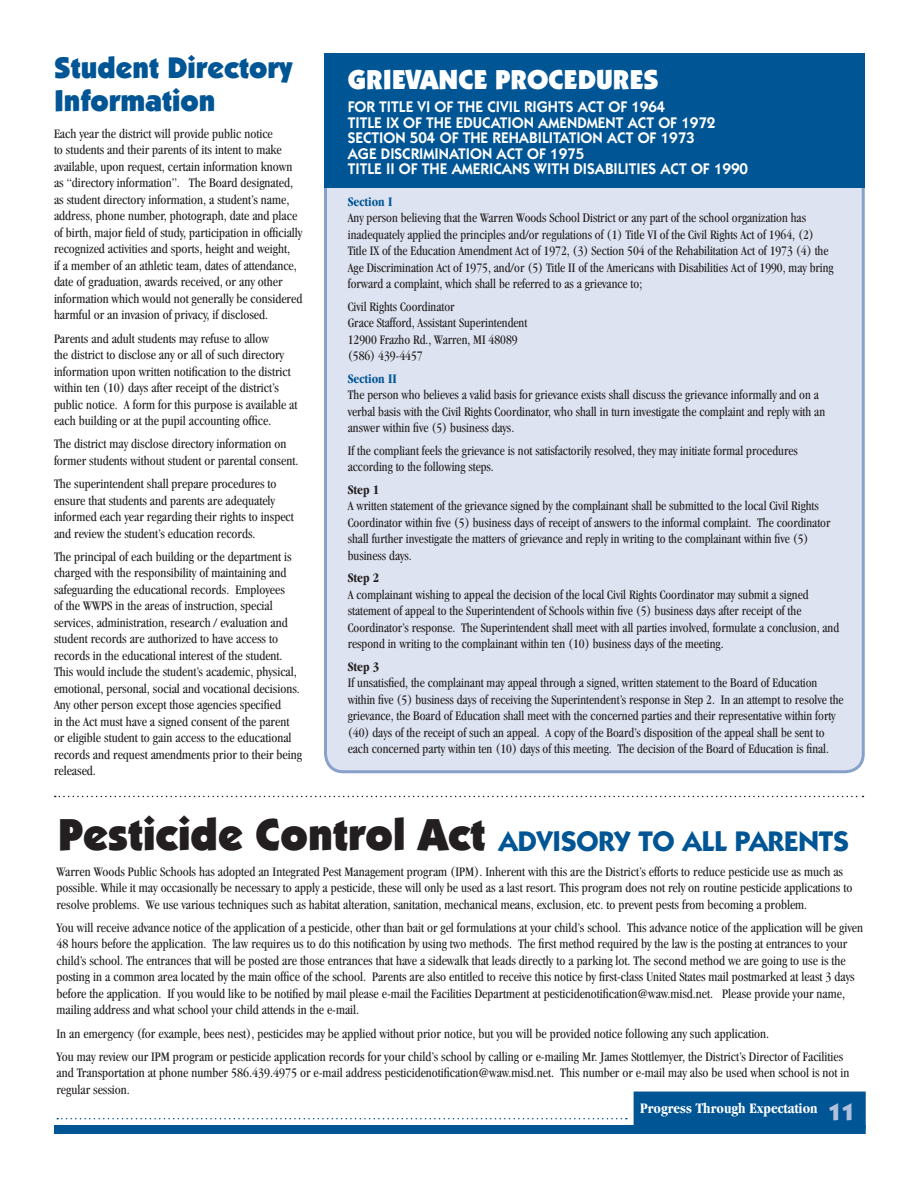
<style>
.page{position:relative;width:918px;height:1188px;background:#fff}
.page>*{position:absolute;margin:0;border:0;box-sizing:border-box;transform-origin:0 0}
.t1{font:900 45px "Itc Kabel";color:#231f20}
.t2{font:900 30px/33px "Itc Kabel";color:#005595}
.t3{font:700 28.5px "Itc Kabel";color:#005595}
.t4{font:900 27.6px "Itc Kabel";color:#fff}
.t5{font:900 24px "Itc Kabel";color:#b1c0dc}
.t6{font:600 15.45px "Itc Kabel";color:#fff}
.t7{font:700 condensed 15px "Garamond";color:#fff}
.t8{font:condensed 13.5px/16.5px "Garamond";color:#231f20}
.t9{font:700 condensed 13.5px "Garamond";color:#005595}
.t10{font:700 condensed 13.5px "Garamond";color:#231f20}
</style>
<div class="page">
<div style="left:326px;top:55px;width:537px;height:717px;background:#dde3f0;border-radius:18px"></div>
<div style="left:634px;top:1092px;width:232px;height:37px;background:#005595"></div>
<div style="left:54px;top:1125px;width:812px;height:9px;background:#005595"></div>
<svg style="left:57px;top:1118px;width:570px;height:1px"></svg>
<div style="left:324px;top:53px;width:540px;height:135px;background:#005595"></div>
<svg style="left:55px;top:796px;width:808px;height:1px"></svg>
<p class="t2" style="left:54px;top:51px;width:240px">Student Directory<br>Information</p>
<p class="t8" style="left:54px;top:125px;width:250px">Each year the district will provide public notice<br>to students and their parents of its intent to make available, upon request, certain information known as “directory information”. The Board designated, as student directory information, a student’s name, address, phone number, photograph, date and place of birth, major field of study, participation in officially recognized activities and sports, height and weight,<br>if a member of an athletic team, dates of attendance, date of graduation, awards received, or any other information which would not generally be considered harmful or an invasion of privacy, if disclosed.</p>
<p class="t8" style="left:54px;top:330px;width:245px">Parents and adult students may refuse to allow<br>the district to disclose any or all of such directory information upon written notification to the district within ten (10) days after receipt of the district’s public notice. A form for this purpose is available at each building or at the pupil accounting office.</p>
<p class="t8" style="left:54px;top:436px;width:246px">The district may disclose directory information on former students without student or parental consent.</p>
<p class="t8" style="left:54px;top:476px;width:241px">The superintendent shall prepare procedures to ensure that students and parents are adequately informed each year regarding their rights to inspect and review the student’s education records.</p>
<p class="t8" style="left:54px;top:548px;width:250px">The principal of each building or the department is charged with the responsibility of maintaining and safeguarding the educational records. Employees<br>of the WWPS in the areas of instruction, special services, administration, research / evaluation and student records are authorized to have access to records in the educational interest of the student.<br>This would include the student’s academic, physical, emotional, personal, social and vocational decisions.<br>Any other person except those agencies specified<br>in the Act must have a signed consent of the parent or eligible student to gain access to the educational records and request amendments prior to their being released.</p>
<p class="t4" style="left:348px;top:63px;width:313px">GRIEVANCE PROCEDURES</p>
<p class="t6" style="left:348px;top:98px;width:319px">FOR TITLE VI OF THE CIVIL RIGHTS ACT OF 1964</p>
<p class="t6" style="left:348px;top:113px;width:369px">TITLE IX OF THE EDUCATION AMENDMENT ACT OF 1972</p>
<p class="t6" style="left:348px;top:129px;width:349px">SECTION 504 OF THE REHABILITATION ACT OF 1973</p>
<p class="t6" style="left:348px;top:144px;width:238px">AGE DISCRIMINATION ACT OF 1975</p>
<p class="t6" style="left:348px;top:160px;width:402px">TITLE II OF THE AMERICANS WITH DISABILITIES ACT OF 1990</p>
<p class="t9" style="left:348px;top:194px;width:46px">Section I</p>
<p class="t8" style="left:348px;top:210px;width:487px">Any person believing that the Warren Woods School District or any part of the school organization has inadequately applied the principles and/or regulations of (1) Title VI of the Civil Rights Act of 1964, (2)<br>Title IX of the Education Amendment Act of 1972, (3) Section 504 of the Rehabilitation Act of 1973 (4) the Age Discrimination Act of 1975, and/or (5) Title II of the Americans with Disabilities Act of 1990, may bring forward a complaint, which shall be referred to as a grievance to;</p>
<p class="t8" style="left:348px;top:298px;width:108px">Civil Rights Coordinator</p>
<p class="t8" style="left:348px;top:315px;width:181px">Grace Stafford, Assistant Superintendent</p>
<p class="t8" style="left:348px;top:331px;width:171px">12900 Frazho Rd., Warren, MI 48089</p>
<p class="t8" style="left:348px;top:348px;width:76px">(586) 439-4457</p>
<p class="t9" style="left:348px;top:371px;width:51px">Section II</p>
<p class="t8" style="left:348px;top:387px;width:479px">The person who believes a valid basis for grievance exists shall discuss the grievance informally and on a verbal basis with the Civil Rights Coordinator, who shall in turn investigate the complaint and reply with an answer within five (5) business days.</p>
<p class="t8" style="left:348px;top:442px;width:452px">If the compliant feels the grievance is not satisfactorily resolved, they may initiate formal procedures according to the following steps.</p>
<p class="t10" style="left:348px;top:482px;width:33px">Step 1</p>
<p class="t8" style="left:348px;top:498px;width:484px">A written statement of the grievance signed by the complainant shall be submitted to the local Civil Rights Coordinator within five (5) business days of receipt of answers to the informal complaint. The coordinator shall further investigate the matters of grievance and reply in writing to the complainant within five (5) business days.</p>
<p class="t10" style="left:348px;top:570px;width:33px">Step 2</p>
<p class="t8" style="left:348px;top:586px;width:493px">A complainant wishing to appeal the decision of the local Civil Rights Coordinator may submit a signed statement of appeal to the Superintendent of Schools within five (5) business days after receipt of the Coordinator’s response. The Superintendent shall meet with all parties involved, formulate a conclusion, and respond in writing to the complainant within ten (10) business days of the meeting.</p>
<p class="t10" style="left:348px;top:659px;width:33px">Step 3</p>
<p class="t8" style="left:348px;top:675px;width:497px">If unsatisfied, the complainant may appeal through a signed, written statement to the Board of Education within five (5) business days of receiving the Superintendent’s response in Step 2. In an attempt to resolve the grievance, the Board of Education shall meet with the concerned parties and their representative within forty (40) days of the receipt of such an appeal. A copy of the Board’s disposition of the appeal shall be sent to each concerned party within ten (10) days of this meeting. The decision of the Board of Education is final.</p>
<p class="t1" style="left:58px;top:807px;width:429px">Pesticide Control Act</p>
<p class="t3" style="left:499px;top:823px;width:352px">ADVISORY TO ALL PARENTS</p>
<p class="t8" style="left:56px;top:863px;width:797px">Warren Woods Public Schools has adopted an Integrated Pest Management program (IPM). Inherent with this are the District’s efforts to reduce pesticide use as much as possible. While it may occasionally be necessary to apply a pesticide, these will only be used as a last resort. This program does not rely on routine pesticide applications to resolve problems. We use various techniques such as habitat alteration, sanitation, mechanical means, exclusion, etc. to prevent pests from becoming a problem.</p>
<p class="t8" style="left:56px;top:919px;width:808px">You will receive advance notice of the application of a pesticide, other than bait or gel formulations at your child’s school. This advance notice of the application will be given 48 hours before the application. The law requires us to do this notification by using two methods. The first method required by the law is the posting at entrances to your child’s school. The entrances that will be posted are those entrances that have a sidewalk that leads directly to a parking lot. The second method we are going to use is the posting in a common area located by the main office of the school. Parents are also entitled to receive this notice by first-class United States mail postmarked at least 3 days before the application. If you would like to be notified by mail please e-mail the Facilities Department at pesticidenotification@waw.misd.net. Please provide your name, mailing address and what school your child attends in the e-mail.</p>
<p class="t8" style="left:56px;top:1025px;width:714px">In an emergency (for example, bees nest), pesticides may be applied without prior notice, but you will be provided notice following any such application.</p>
<p class="t8" style="left:56px;top:1048px;width:795px">You may review our IPM program or pesticide application records for your child’s school by calling or e-mailing Mr. James Stottlemyer, the District’s Director of Facilities and Transportation at phone number 586.439.4975 or e-mail address pesticidenotification@waw.misd.net. This number or e-mail may also be used when school is not in regular session.</p>
<p class="t7" style="left:640px;top:1099px;width:179px">Progress Through Expectation</p>
<p class="t5" style="left:828px;top:1097px;width:28px">11</p>
</div>
